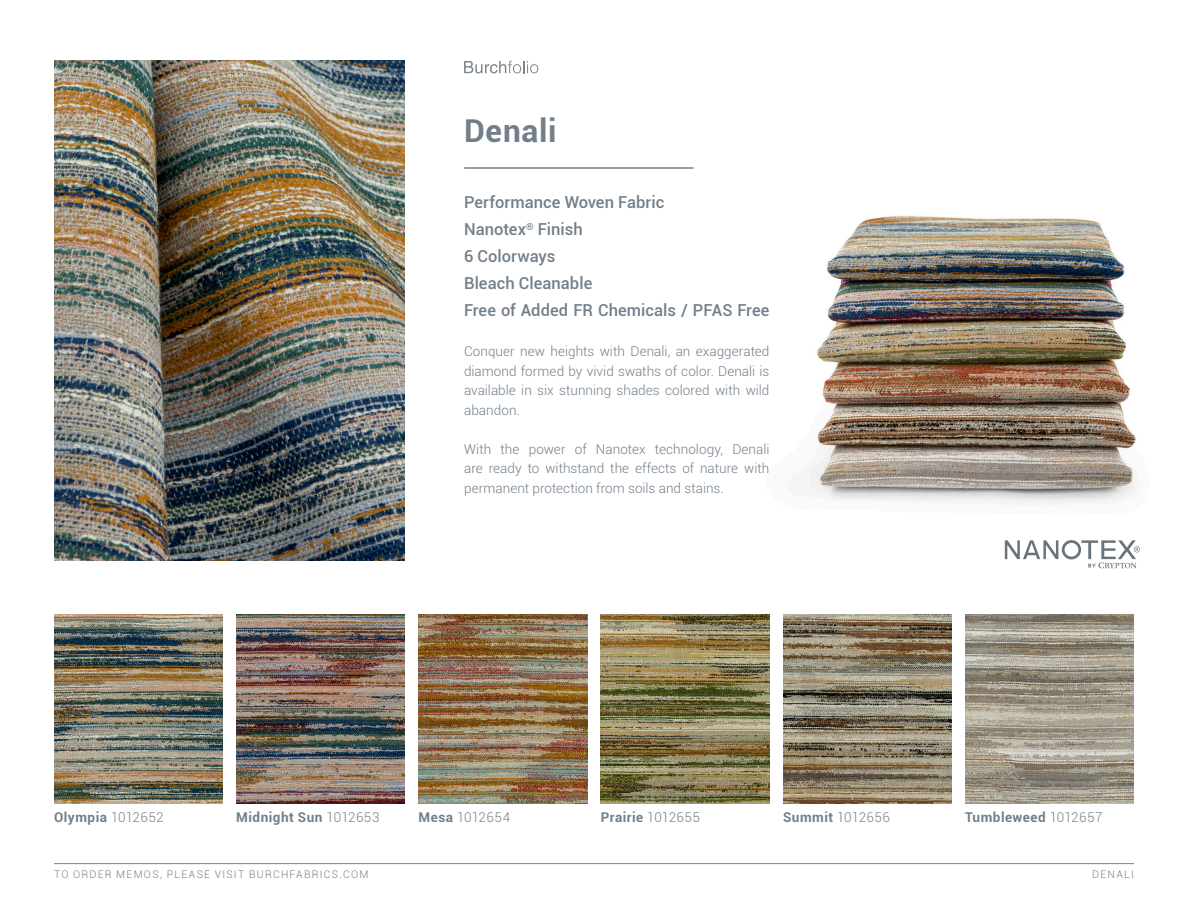
<style>
.page{position:relative;width:1188px;height:918px;background:#fff}
.page>*{position:absolute;margin:0;border:0;box-sizing:border-box;transform-origin:0 0}
.t1{font:700 31.5px "Roboto";letter-spacing:.02em;color:#727f8a}
.Bullet_Points{font:500 16.5px "Roboto";letter-spacing:.005em;color:#727f8a}
.Bullet_Points-2{font:300 13.5px/19.5px "Roboto";color:#727f8a;text-align:justify}
.t2{font:700 13.5px "Roboto";letter-spacing:.035em;color:#727f8a}
.t3{font:300 10.5px "Roboto";letter-spacing:.12em;color:#727f8a}
.s1{font-weight:300}
.s2{font-weight:700}
</style>
<div class="page">
<img style="left:808px;top:215px;width:328px;height:354px">
<img style="left:54px;top:61px;width:351px;height:499px">
<hr style="left:54px;top:863px;width:1080px;height:1px;background:#727f8a">
<hr style="left:464px;top:167px;width:230px;height:2px;background:#727f8a">
<svg style="left:464px;top:61px;width:74px;height:12px"></svg>
<svg style="left:1005px;top:540px;width:135px;height:28px"></svg>
<img style="left:236px;top:614px;width:169px;height:189px">
<img style="left:418px;top:614px;width:169px;height:189px">
<img style="left:54px;top:614px;width:169px;height:189px">
<img style="left:783px;top:614px;width:169px;height:189px">
<img style="left:965px;top:614px;width:169px;height:189px">
<img style="left:601px;top:614px;width:169px;height:189px">
<p class="t1" style="left:464px;top:108px;width:94px">Denali</p>
<p class="Bullet_Points" style="left:464px;top:191px;width:202px">Performance Woven Fabric</p>
<p class="Bullet_Points" style="left:464px;top:218px;width:120px">Nanotex<sup>®</sup> Finish</p>
<p class="Bullet_Points" style="left:464px;top:245px;width:93px">6 Colorways</p>
<p class="Bullet_Points" style="left:464px;top:272px;width:130px">Bleach Cleanable</p>
<p class="Bullet_Points" style="left:464px;top:299px;width:307px">Free of Added FR Chemicals / PFAS Free</p>
<p class="Bullet_Points-2" style="left:464px;top:341px;width:307px">Conquer new heights with Denali, an exaggerated diamond formed by vivid swaths of color. Denali is available in six stunning shades colored with wild abandon.</p>
<p class="Bullet_Points-2" style="left:464px;top:439px;width:307px">With the power of Nanotex technology, Denali are ready to withstand the effects of nature with permanent protection from soils and stains.</p>
<p class="t2" style="left:54px;top:807px;width:111px">Olympia <span class="s1">1012652</span></p>
<p class="t2" style="left:236px;top:807px;width:145px">Midnight Sun <span class="s1">1012653</span></p>
<p class="Bullet_Points-2" style="left:418px;top:807px;width:93px"><span class="s2">Mesa</span> 1012654</p>
<p class="t2" style="left:601px;top:807px;width:101px">Prairie <span class="s1">1012655</span></p>
<p class="Bullet_Points-2" style="left:783px;top:807px;width:108px"><span class="s2">Summit</span> 1012656</p>
<p class="t2" style="left:965px;top:807px;width:139px">Tumbleweed <span class="s1">1012657</span></p>
<p class="t3" style="left:54px;top:866px;width:316px">TO ORDER MEMOS, PLEASE VISIT BURCHFABRICS.COM</p>
<p class="t3" style="left:1092px;top:866px;width:43px">DENALI</p>
</div>
